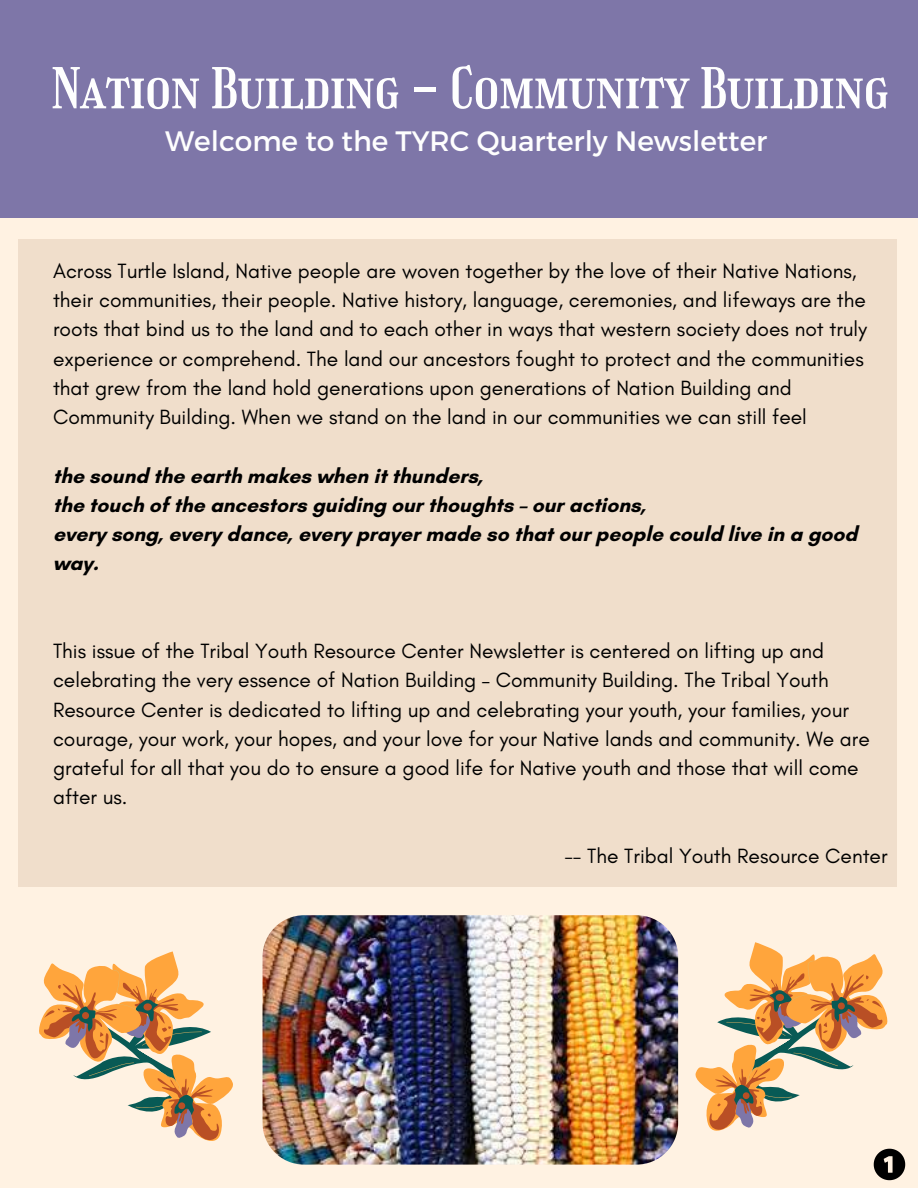
<style>
.page{position:relative;width:918px;height:1188px;background:#fff2e2}
.page>*{position:absolute;margin:0;border:0;box-sizing:border-box;transform-origin:0 0}
.t1{font:55.05px "Girassol";color:#fefefe}
.t2{font:28.05px "Montserrat";color:#fefefe}
.t3{font:21px/29.2px "Glacial Indifference";color:#000}
.t4{font:700 21px/29.2px "Glacial Indifference";color:#000}
</style>
<div class="page">
<div style="left:18px;top:239px;width:879px;height:648px;background:#f0decb"></div>
<svg style="left:874px;top:1149px;width:31px;height:31px"></svg>
<img style="left:263px;top:915px;width:415px;height:250px;border-radius:42px">
<div style="left:0;top:0;width:918px;height:217px;background:#7e76a8"></div>
<svg style="left:695px;top:942px;width:193px;height:189px"></svg>
<svg style="left:39px;top:951px;width:194px;height:190px"></svg>
<h1 class="t1" style="left:52px;top:56px;width:838px">Nation Building - Community Building</h1>
<h2 class="t2" style="left:165px;top:123px;width:604px">Welcome to the TYRC Quarterly Newsletter</h2>
<p class="t3" style="left:53px;top:256px;width:816px">Across Turtle Island, Native people are woven together by the love of their Native Nations, their communities, their people. Native history, language, ceremonies, and lifeways are the roots that bind us to the land and to each other in ways that western society does not truly experience or comprehend. The land our ancestors fought to protect and the communities that grew from the land hold generations upon generations of Nation Building and Community Building. When we stand on the land in our communities we can still feel</p>
<p class="t4" style="left:53px;top:461px;width:806px">the sound the earth makes when it thunders,<br>the touch of the ancestors guiding our thoughts – our actions,<br>every song, every dance, every prayer made so that our people could live in a good way.</p>
<p class="t3" style="left:53px;top:636px;width:818px">This issue of the Tribal Youth Resource Center Newsletter is centered on lifting up and celebrating the very essence of Nation Building – Community Building. The Tribal Youth Resource Center is dedicated to lifting up and celebrating your youth, your families, your courage, your work, your hopes, and your love for your Native lands and community. We are grateful for all that you do to ensure a good life for Native youth and those that will come after us.</p>
<p class="t3" style="left:564px;top:841px;width:325px">-- The Tribal Youth Resource Center</p>
</div>
